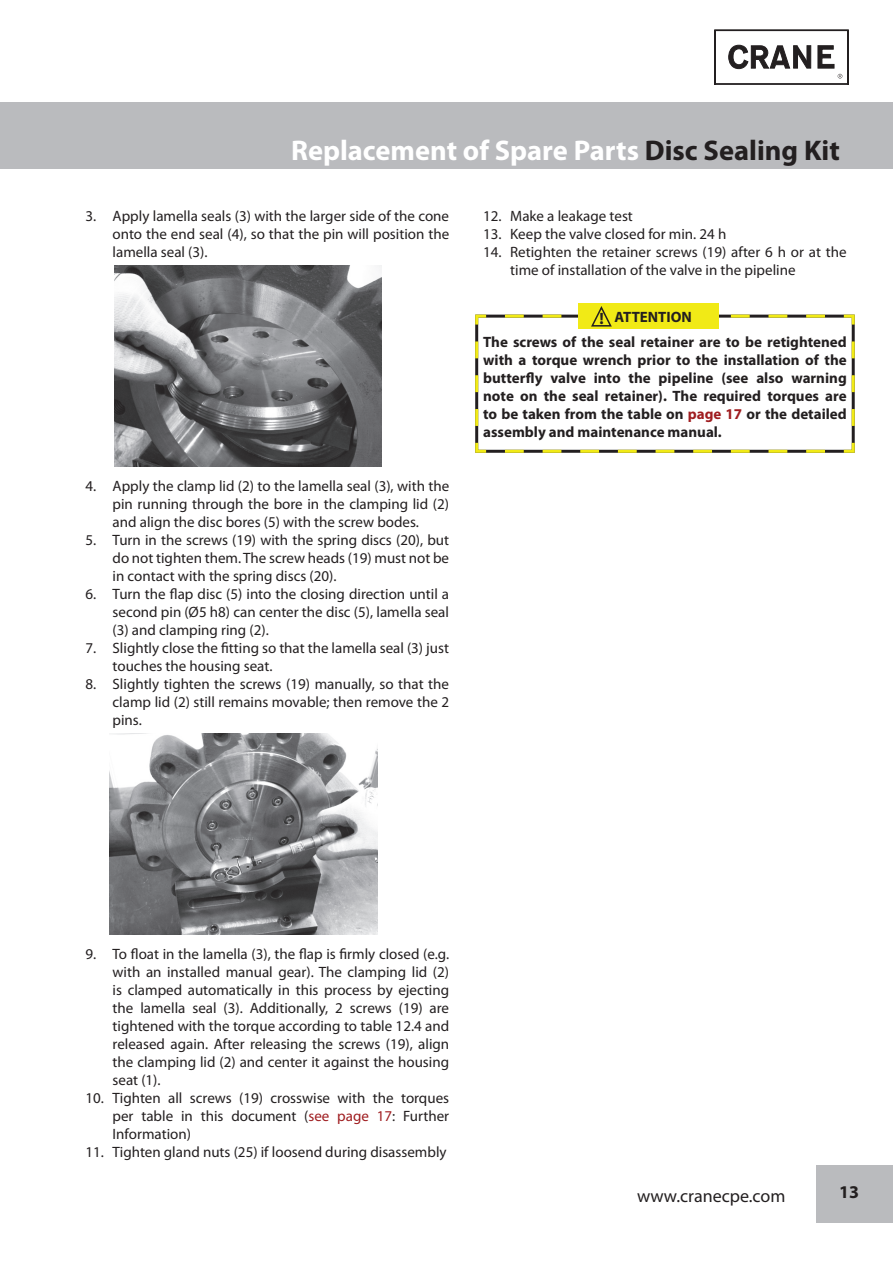
<style>
.page{position:relative;width:893px;height:1263px;background:#fff}
.page>*{position:absolute;margin:0;border:0;box-sizing:border-box;transform-origin:0 0}
.t1{font:700 28.5px "Myriad Pro";color:#fff}
.t2{font:18px "Myriad Pro";color:#231f20}
.t3{font:700 18px "Myriad Pro";color:#231f20}
.t4{font:15px/18px "Myriad Pro";color:#231f20;text-align:justify}
.t5{font:700 15px/18px "Myriad Pro";color:#231f20;text-align:justify}
.s1{color:#231f20}
.s2{font-size:16.5px}
.s3{color:#9f1d20}
</style>
<div class="page">
<div style="left:0;top:102px;width:893px;height:66px;background:#babbbe"></div>
<div style="left:816px;top:1165px;width:77px;height:57px;background:#babbbe"></div>
<div style="left:715px;top:30px;width:133px;height:54px;border:1px solid #231f20"></div>
<svg style="left:728px;top:30px;width:114px;height:48px"></svg>
<img style="left:114px;top:266px;width:268px;height:201px">
<img style="left:110px;top:734px;width:268px;height:201px">
<svg style="left:475px;top:314px;width:380px;height:139px"></svg>
<div style="left:578px;top:303px;width:141px;height:26px;background:#f1ea16"></div>
<svg style="left:495px;top:306px;width:330px;height:21px"></svg>
<h1 class="t1" style="left:291px;top:134px;width:550px">Replacement of Spare Parts <span class="s1">Disc Sealing Kit</span></h1>
<p class="t4" style="left:113px;top:207px;width:338px;text-indent:-27px">3. Apply lamella seals (3) with the larger side of the cone onto the end seal (4), so that the pin will position the lamella seal (3).</p>
<p class="t4" style="left:113px;top:477px;width:338px;text-indent:-27px">4. Apply the clamp lid (2) to the lamella seal (3), with the pin running through the bore in the clamping lid (2) and align the disc bores (5) with the screw bodes.</p>
<p class="t4" style="left:113px;top:531px;width:338px;text-indent:-27px">5. Turn in the screws (19) with the spring discs (20), but do not tighten them. The screw heads (19) must not be in contact with the spring discs (20).</p>
<p class="t4" style="left:113px;top:585px;width:338px;text-indent:-27px">6. Turn the flap disc (5) into the closing direction until a second pin (Ø5 h8) can center the disc (5), lamella seal (3) and clamping ring (2).</p>
<p class="t4" style="left:113px;top:639px;width:338px;text-indent:-27px">7. Slightly close the fitting so that the lamella seal (3) just touches the housing seat.</p>
<p class="t4" style="left:113px;top:675px;width:338px;text-indent:-27px">8. Slightly tighten the screws (19) manually, so that the clamp lid (2) still remains movable; then remove the 2 pins.</p>
<p class="t4" style="left:483px;top:207px;width:151px">12. Make a leakage test</p>
<p class="t4" style="left:483px;top:225px;width:245px">13. Keep the valve closed for min. 24 h</p>
<p class="t4" style="left:510px;top:243px;width:338px;text-indent:-27px">14. Retighten the retainer screws (19) after 6 h or at the time of installation of the valve in the pipeline</p>
<p class="t5" style="left:599px;top:308px;width:94px"><span class="s2">!</span> ATTENTION</p>
<p class="t5" style="left:483px;top:333px;width:365px">The screws of the seal retainer are to be retightened with a torque wrench prior to the installation of the butterfly valve into the pipeline (see also warning note on the seal retainer). The required torques are to be taken from the table on <span class="s3">page 17</span> or the detailed assembly and maintenance manual.</p>
<p class="t4" style="left:113px;top:945px;width:338px;text-indent:-27px">9. To float in the lamella (3), the flap is firmly closed (e.g. with an installed manual gear). The clamping lid (2) is clamped automatically in this process by ejecting the lamella seal (3). Additionally, 2 screws (19) are tightened with the torque according to table 12.4 and released again. After releasing the screws (19), align the clamping lid (2) and center it against the housing seat (1).</p>
<p class="t4" style="left:113px;top:1089px;width:338px;text-indent:-27px">10. Tighten all screws (19) crosswise with the torques per table in this document (<span class="s3">see page 17</span>: Further Information)</p>
<p class="t4" style="left:86px;top:1143px;width:362px">11. Tighten gland nuts (25) if loosend during disassembly</p>
<p class="t2" style="left:637px;top:1186px;width:150px">www.cranecpe.com</p>
<p class="t3" style="left:839px;top:1182px;width:21px">13</p>
</div>
